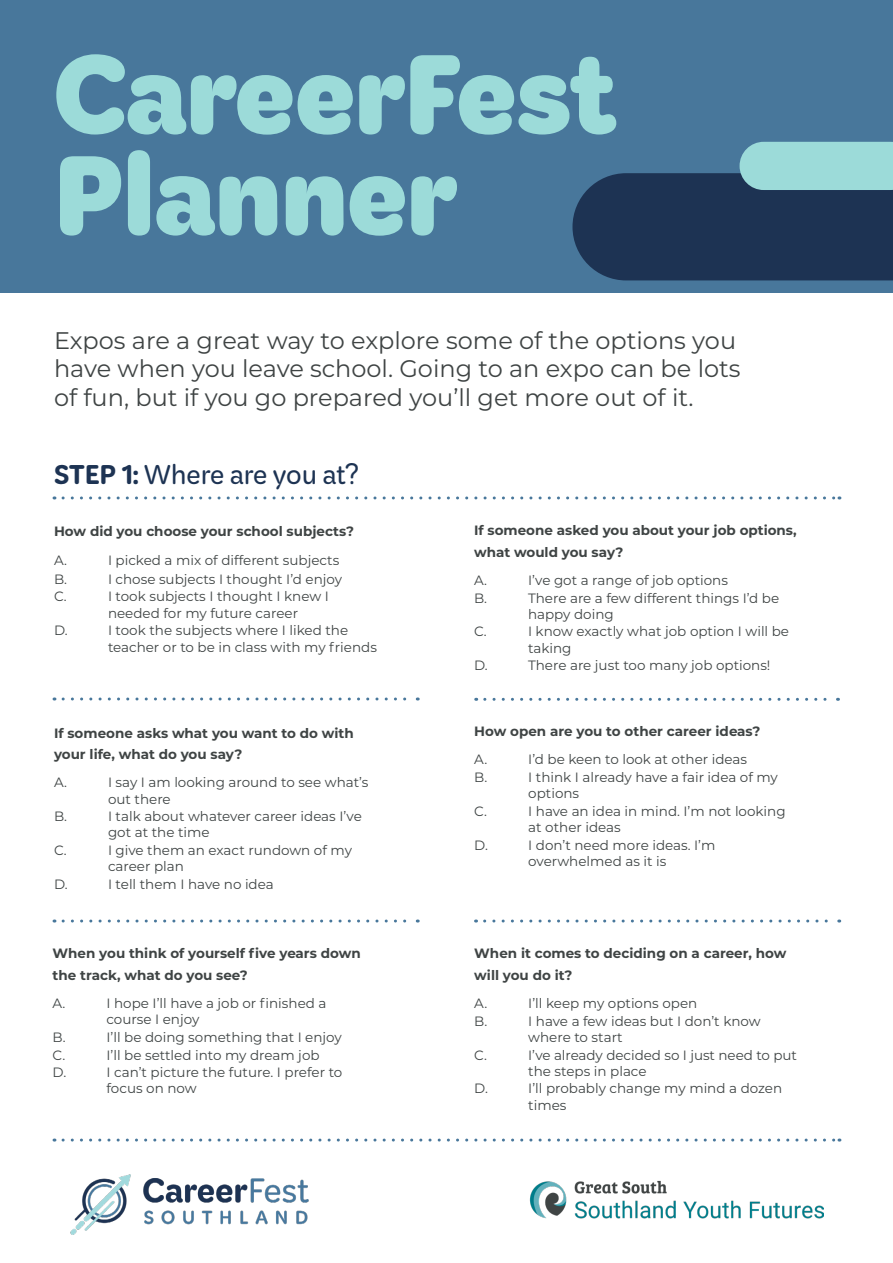
<style>
.page{position:relative;width:893px;height:1263px;background:#fff}
.page>*{position:absolute;margin:0;border:0;box-sizing:border-box;transform-origin:0 0}
.t1{font:900 105.45px/101.1px "Kit Rounded";letter-spacing:-.005em;color:#9cdbd9}
.t2{font:25.5px "Kit Rounded";letter-spacing:-.005em;color:#1d3353}
.t3{font:24px/28.8px "Montserrat";color:#3f4444}
.t4{font:13.5px/16.2px "Montserrat";color:#3f4444}
.t5{font:700 13.5px/21.6px "Montserrat";color:#3f4444}
.s1{font-weight:700}
</style>
<div class="page">
<div style="left:0;top:0;width:893px;height:292px;background:#48779b"></div>
<svg style="left:63px;top:496px;width:777px;height:3px"></svg>
<svg style="left:63px;top:1138px;width:777px;height:3px"></svg>
<svg style="left:63px;top:697px;width:355px;height:3px"></svg>
<svg style="left:485px;top:698px;width:353px;height:3px"></svg>
<svg style="left:63px;top:919px;width:355px;height:3px"></svg>
<svg style="left:485px;top:919px;width:355px;height:3px"></svg>
<img style="left:530px;top:1180px;width:294px;height:39px">
<img style="left:70px;top:1174px;width:239px;height:61px">
<svg style="left:572px;top:142px;width:321px;height:138px;background:#375873"></svg>
<h1 class="t1" style="left:54px;top:47px;width:564px">CareerFest<br>Planner</h1>
<h3 class="t3" style="left:54px;top:325px;width:688px">Expos are a great way to explore some of the options you have when you leave school. Going to an expo can be lots of fun, but if you go prepared you’ll get more out of it.</h3>
<h2 class="t2" style="left:54px;top:460px;width:306px"><span class="s1">STEP 1:</span> Where are you at?</h2>
<p class="t5" style="left:54px;top:520px;width:301px">How did you choose your school subjects?</p>
<p class="t4" style="left:54px;top:551px;width:15px">A.</p>
<p class="t4" style="left:108px;top:551px;width:233px">I picked a mix of different subjects</p>
<p class="t4" style="left:54px;top:570px;width:15px">B.</p>
<p class="t4" style="left:108px;top:570px;width:236px">I chose subjects I thought I’d enjoy</p>
<p class="t4" style="left:54px;top:588px;width:14px">C.</p>
<p class="t4" style="left:108px;top:588px;width:222px">I took subjects I thought I knew I needed for my future career</p>
<p class="t4" style="left:54px;top:622px;width:15px">D.</p>
<p class="t4" style="left:108px;top:622px;width:270px">I took the subjects where I liked the teacher or to be in class with my friends</p>
<p class="t5" style="left:54px;top:721px;width:301px">If someone asks what you want to do with your life, what do you say?</p>
<p class="t4" style="left:54px;top:774px;width:15px">A.</p>
<p class="t4" style="left:108px;top:774px;width:262px">I say I am looking around to see what’s out there</p>
<p class="t4" style="left:54px;top:808px;width:15px">B.</p>
<p class="t4" style="left:108px;top:808px;width:255px">I talk about whatever career ideas I’ve got at the time</p>
<p class="t4" style="left:54px;top:842px;width:14px">C.</p>
<p class="t4" style="left:108px;top:842px;width:246px">I give them an exact rundown of my career plan</p>
<p class="t4" style="left:54px;top:876px;width:15px">D.</p>
<p class="t4" style="left:108px;top:876px;width:167px">I tell them I have no idea</p>
<p class="t5" style="left:53px;top:942px;width:310px">When you think of yourself five years down the track, what do you see?</p>
<p class="t4" style="left:53px;top:994px;width:15px">A.</p>
<p class="t4" style="left:107px;top:994px;width:222px">I hope I’ll have a job or finished a course I enjoy</p>
<p class="t4" style="left:53px;top:1028px;width:15px">B.</p>
<p class="t4" style="left:107px;top:1028px;width:237px">I’ll be doing something that I enjoy</p>
<p class="t4" style="left:53px;top:1046px;width:14px">C.</p>
<p class="t4" style="left:107px;top:1046px;width:215px">I’ll be settled into my dream job</p>
<p class="t4" style="left:53px;top:1064px;width:15px">D.</p>
<p class="t4" style="left:107px;top:1064px;width:237px">I can’t picture the future. I prefer to focus on now</p>
<p class="t5" style="left:474px;top:519px;width:324px">If someone asked you about your job options, what would you say?</p>
<p class="t4" style="left:474px;top:571px;width:15px">A.</p>
<p class="t4" style="left:528px;top:571px;width:201px">I’ve got a range of job options</p>
<p class="t4" style="left:474px;top:589px;width:15px">B.</p>
<p class="t4" style="left:528px;top:589px;width:253px">There are a few different things I’d be happy doing</p>
<p class="t4" style="left:474px;top:623px;width:14px">C.</p>
<p class="t4" style="left:528px;top:623px;width:263px">I know exactly what job option I will be taking</p>
<p class="t4" style="left:474px;top:657px;width:15px">D.</p>
<p class="t4" style="left:528px;top:657px;width:244px">There are just too many job options!</p>
<p class="t5" style="left:474px;top:720px;width:288px">How open are you to other career ideas?</p>
<p class="t4" style="left:474px;top:751px;width:15px">A.</p>
<p class="t4" style="left:528px;top:751px;width:220px">I’d be keen to look at other ideas</p>
<p class="t4" style="left:474px;top:768px;width:15px">B.</p>
<p class="t4" style="left:528px;top:768px;width:251px">I think I already have a fair idea of my options</p>
<p class="t4" style="left:474px;top:802px;width:14px">C.</p>
<p class="t4" style="left:528px;top:802px;width:259px">I have an idea in mind. I’m not looking at other ideas</p>
<p class="t4" style="left:474px;top:836px;width:15px">D.</p>
<p class="t4" style="left:528px;top:836px;width:189px">I don’t need more ideas. I’m overwhelmed as it is</p>
<p class="t5" style="left:474px;top:942px;width:314px">When it comes to deciding on a career, how will you do it?</p>
<p class="t4" style="left:474px;top:994px;width:15px">A.</p>
<p class="t4" style="left:528px;top:994px;width:170px">I’ll keep my options open</p>
<p class="t4" style="left:474px;top:1012px;width:15px">B.</p>
<p class="t4" style="left:528px;top:1012px;width:234px">I have a few ideas but I don’t know where to start</p>
<p class="t4" style="left:474px;top:1046px;width:14px">C.</p>
<p class="t4" style="left:528px;top:1046px;width:270px">I’ve already decided so I just need to put the steps in place</p>
<p class="t4" style="left:474px;top:1080px;width:15px">D.</p>
<p class="t4" style="left:528px;top:1080px;width:255px">I’ll probably change my mind a dozen times</p>
</div>
